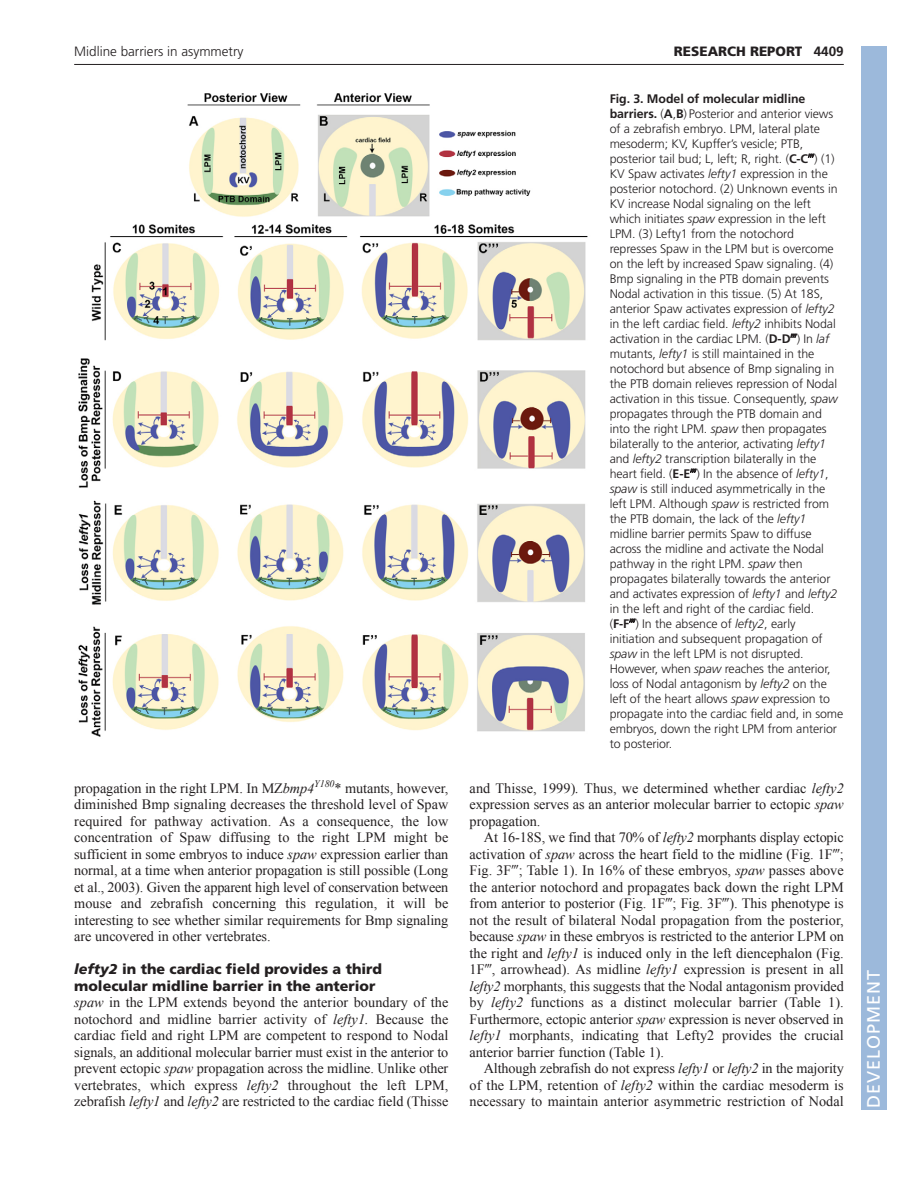
<style>
.page{position:relative;width:918px;height:1188px;background:#fff}
.page>*{position:absolute;margin:0;border:0;box-sizing:border-box;transform-origin:0 0}
.t1{font:18px "Frutiger LT Std";letter-spacing:.055em;color:#fff}
.t2{font:14.25px/16.5px "Times New Roman";letter-spacing:-.005em;color:#231f20;text-align:justify}
.t3{font:900 14.25px/16.5px "Frutiger LT Std";color:#231f20}
.t4{font:300 13.5px "Frutiger LT Std";color:#231f20}
.t5{font:900 13.5px "Frutiger LT Std";color:#231f20}
.t6{font:300 12.3px/15px "Frutiger LT Std";letter-spacing:-.005em;color:#231f20}
.s1{font-weight:700}
.s2{font-family:"Mathematical Pi One";font-weight:400}
.s3{font-style:italic}
.s4{font-family:"Mathematical Pi One"}
</style>
<div class="page">
<hr style="left:74px;top:64px;width:770px;height:1px;background:#231f20">
<img style="left:78px;top:93px;width:510px;height:644px">
<div style="left:861px;top:46px;width:25px;height:1064px;background:#9cb9db"></div>
<p class="t4" style="left:74px;top:46px;width:171px">Midline barriers in asymmetry</p>
<p class="t5" style="left:674px;top:46px;width:171px">RESEARCH REPORT <span class="s1">4409</span></p>
<p class="t6" style="left:610px;top:92px;width:235px"><span class="s1">Fig. 3. Model of molecular midline barriers.</span> (<span class="s1">A</span>,<span class="s1">B</span>) Posterior and anterior views of a zebrafish embryo. LPM, lateral plate mesoderm; KV, Kupffer’s vesicle; PTB, posterior tail bud; L, left; R, right. (<span class="s1">C-C</span><span class="s2">-</span>) (1)<br>KV Spaw activates <span class="s3">lefty1</span> expression in the posterior notochord. (2) Unknown events in KV increase Nodal signaling on the left which initiates <span class="s3">spaw</span> expression in the left LPM. (3) Lefty1 from the notochord represses Spaw in the LPM but is overcome on the left by increased Spaw signaling. (4)<br>Bmp signaling in the PTB domain prevents Nodal activation in this tissue. (5) At 18S, anterior Spaw activates expression of <span class="s3">lefty2 </span>in the left cardiac field. <span class="s3">lefty2</span> inhibits Nodal activation in the cardiac LPM. (<span class="s1">D-D</span><span class="s2">-</span>) In <span class="s3">laf </span>mutants, <span class="s3">lefty1</span> is still maintained in the notochord but absence of Bmp signaling in the PTB domain relieves repression of Nodal activation in this tissue. Consequently, <span class="s3">spaw </span>propagates through the PTB domain and into the right LPM. <span class="s3">spaw</span> then propagates bilaterally to the anterior, activating <span class="s3">lefty1 </span>and <span class="s3">lefty2</span> transcription bilaterally in the heart field. (<span class="s1">E-E</span><span class="s2">-</span>) In the absence of <span class="s3">lefty1</span>, <span class="s3">spaw</span> is still induced asymmetrically in the left LPM. Although <span class="s3">spaw</span> is restricted from the PTB domain, the lack of the <span class="s3">lefty1 </span>midline barrier permits Spaw to diffuse across the midline and activate the Nodal pathway in the right LPM. <span class="s3">spaw</span> then propagates bilaterally towards the anterior and activates expression of <span class="s3">lefty1</span> and <span class="s3">lefty2 </span>in the left and right of the cardiac field. (<span class="s1">F-F</span><span class="s2">-</span>) In the absence of <span class="s3">lefty2</span>, early initiation and subsequent propagation of <span class="s3">spaw</span> in the left LPM is not disrupted.<br>However, when <span class="s3">spaw</span> reaches the anterior, loss of Nodal antagonism by <span class="s3">lefty2</span> on the left of the heart allows <span class="s3">spaw</span> expression to propagate into the cardiac field and, in some embryos, down the right LPM from anterior to posterior.</p>
<p class="t2" style="left:74px;top:780px;width:376px">propagation in the right LPM. In MZ<span class="s3">bmp4</span><sup>Y180</sup><span class="s3">*</span> mutants, however, diminished Bmp signaling decreases the threshold level of Spaw required for pathway activation. As a consequence, the low concentration of Spaw diffusing to the right LPM might be sufficient in some embryos to induce <span class="s3">spaw</span> expression earlier than normal, at a time when anterior propagation is still possible (Long et al., 2003). Given the apparent high level of conservation between mouse and zebrafish concerning this regulation, it will be interesting to see whether similar requirements for Bmp signaling are uncovered in other vertebrates.</p>
<p class="t3" style="left:74px;top:962px;width:309px"><span class="s3">lefty2</span> in the cardiac field provides a third molecular midline barrier in the anterior</p>
<p class="t2" style="left:74px;top:994px;width:376px"><span class="s3">spaw</span> in the LPM extends beyond the anterior boundary of the notochord and midline barrier activity of <span class="s3">lefty1.</span> Because the cardiac field and right LPM are competent to respond to Nodal signals, an additional molecular barrier must exist in the anterior to prevent ectopic <span class="s3">spaw</span> propagation across the midline. Unlike other vertebrates, which express <span class="s3">lefty2</span> throughout the left LPM, zebrafish <span class="s3">lefty1</span> and <span class="s3">lefty2</span> are restricted to the cardiac field (Thisse</p>
<p class="t2" style="left:470px;top:780px;width:376px">and Thisse, 1999)<span class="s3">.</span> Thus, we determined whether cardiac <span class="s3">lefty2 </span>expression serves as an anterior molecular barrier to ectopic <span class="s3">spaw </span>propagation.</p>
<p class="t2" style="left:470px;top:829px;width:376px;text-indent:14px">At 16-18S, we find that 70% of <span class="s3">lefty2</span> morphants display ectopic activation of <span class="s3">spaw</span> across the heart field to the midline (Fig. 1F<span class="s4">-</span>; Fig. 3F<span class="s4">-</span>; Table 1). In 16% of these embryos, <span class="s3">spaw</span> passes above the anterior notochord and propagates back down the right LPM from anterior to posterior (Fig. 1F<span class="s4">-</span>; Fig. 3F<span class="s4">-</span>). This phenotype is not the result of bilateral Nodal propagation from the posterior, because <span class="s3">spaw</span> in these embryos is restricted to the anterior LPM on the right and <span class="s3">lefty1</span> is induced only in the left diencephalon (Fig.<br>1F<span class="s4">-</span>, arrowhead). As midline <span class="s3">lefty1</span> expression is present in all <span class="s3">lefty2</span> morphants, this suggests that the Nodal antagonism provided by <span class="s3">lefty2</span> functions as a distinct molecular barrier (Table 1).<br>Furthermore, ectopic anterior <span class="s3">spaw</span> expression is never observed in <span class="s3">lefty1</span> morphants, indicating that Lefty2 provides the crucial anterior barrier function (Table 1).</p>
<p class="t2" style="left:470px;top:1060px;width:376px;text-indent:14px">Although zebrafish do not express <span class="s3">lefty1</span> or <span class="s3">lefty2</span> in the majority of the LPM, retention of <span class="s3">lefty2</span> within the cardiac mesoderm is necessary to maintain anterior asymmetric restriction of Nodal</p>
<p class="t1" style="left:863px;top:1108px;width:140px;rotate:-90deg">DEVELOPMENT</p>
</div>
